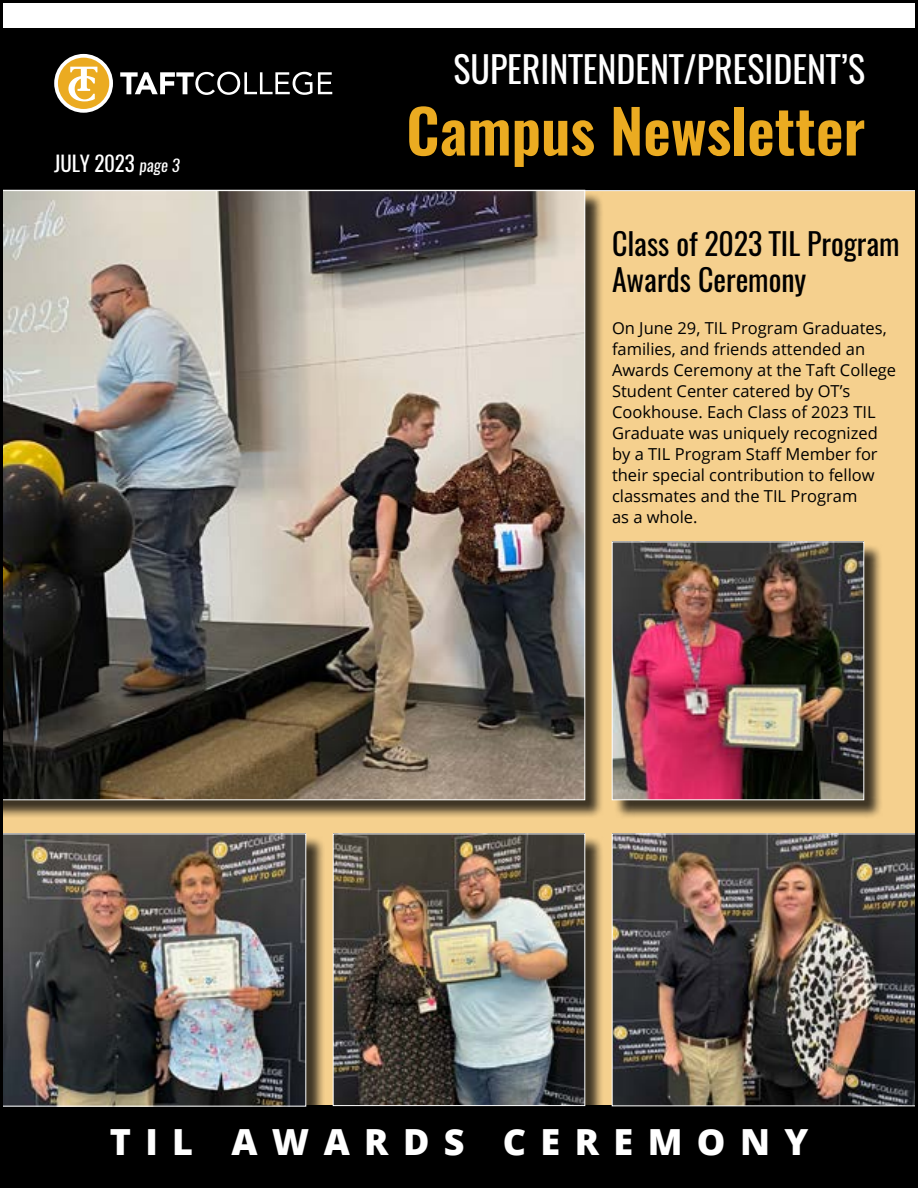
<style>
.page{position:relative;width:918px;height:1188px;background:#fff}
.page>*{position:absolute;margin:0;border:0;box-sizing:border-box;transform-origin:0 0}
.t1{font:600 60px "Oswald";color:#ebab21}
.t2{font:36px "Oswald";color:#fff}
.t3{font:800 36px "Open Sans";letter-spacing:.4em;color:#fff}
.t4{font:30px/36px "Oswald";color:#000}
.t5{font:21px "Oswald";color:#fff}
.t6{font:16.5px/21px "Open Sans";color:#000}
.s1{font-style:italic;font-size:16.5px}
</style>
<div class="page">
<div style="left:0;top:184px;width:918px;height:922px;background:#f5d08e"></div>
<div style="left:0;top:28px;width:918px;height:162px;background:#000"></div>
<svg style="left:120px;top:72px;width:192px;height:23px"></svg>
<svg style="left:318px;top:72px;width:14px;height:22px"></svg>
<svg style="left:54px;top:54px;width:59px;height:59px"></svg>
<div style="left:615px;top:544px;width:268px;height:275px;background:#000;opacity:.75"></div>
<img style="left:614px;top:544px;width:248px;height:254px">
<div style="left:612px;top:542px;width:252px;height:258px;border:1px solid #fff"></div>
<div style="left:0;top:193px;width:604px;height:625px;background:#000;opacity:.75"></div>
<img style="left:4px;top:191px;width:581px;height:609px">
<div style="left:0;top:1106px;width:918px;height:82px;background:#000"></div>
<img style="left:612px;top:834px;width:302px;height:272px">
<hr style="left:0;top:190px;width:918px;height:1px;background:#fff">
<div style="left:336px;top:836px;width:268px;height:288px;background:#000;opacity:.75"></div>
<img style="left:335px;top:836px;width:248px;height:268px">
<div style="left:333px;top:834px;width:252px;height:272px;border:1px solid #fff"></div>
<div style="left:0;top:836px;width:325px;height:288px;background:#000;opacity:.75"></div>
<img style="left:4px;top:834px;width:302px;height:272px">
<p class="t5" style="left:54px;top:149px;width:127px">JULY 2023 <span class="s1">page 3</span></p>
<h2 class="t2" style="left:453px;top:44px;width:413px">SUPERINTENDENT/PRESIDENT’S</h2>
<h1 class="t1" style="left:406px;top:89px;width:460px">Campus Newsletter</h1>
<h3 class="t4" style="left:612px;top:226px;width:289px">Class of 2023 TIL Program<br>Awards Ceremony</h3>
<p class="t6" style="left:612px;top:317px;width:286px">On June 29, TIL Program Graduates, families, and friends attended an<br>Awards Ceremony at the Taft College<br>Student Center catered by OT’s<br>Cookhouse. Each Class of 2023 TIL<br>Graduate was uniquely recognized by a TIL Program Staff Member for their special contribution to fellow classmates and the TIL Program<br>as a whole.</p>
<h2 class="t3" style="left:110px;top:1114px;width:700px">TIL AWARDS CEREMONY</h2>
</div>
